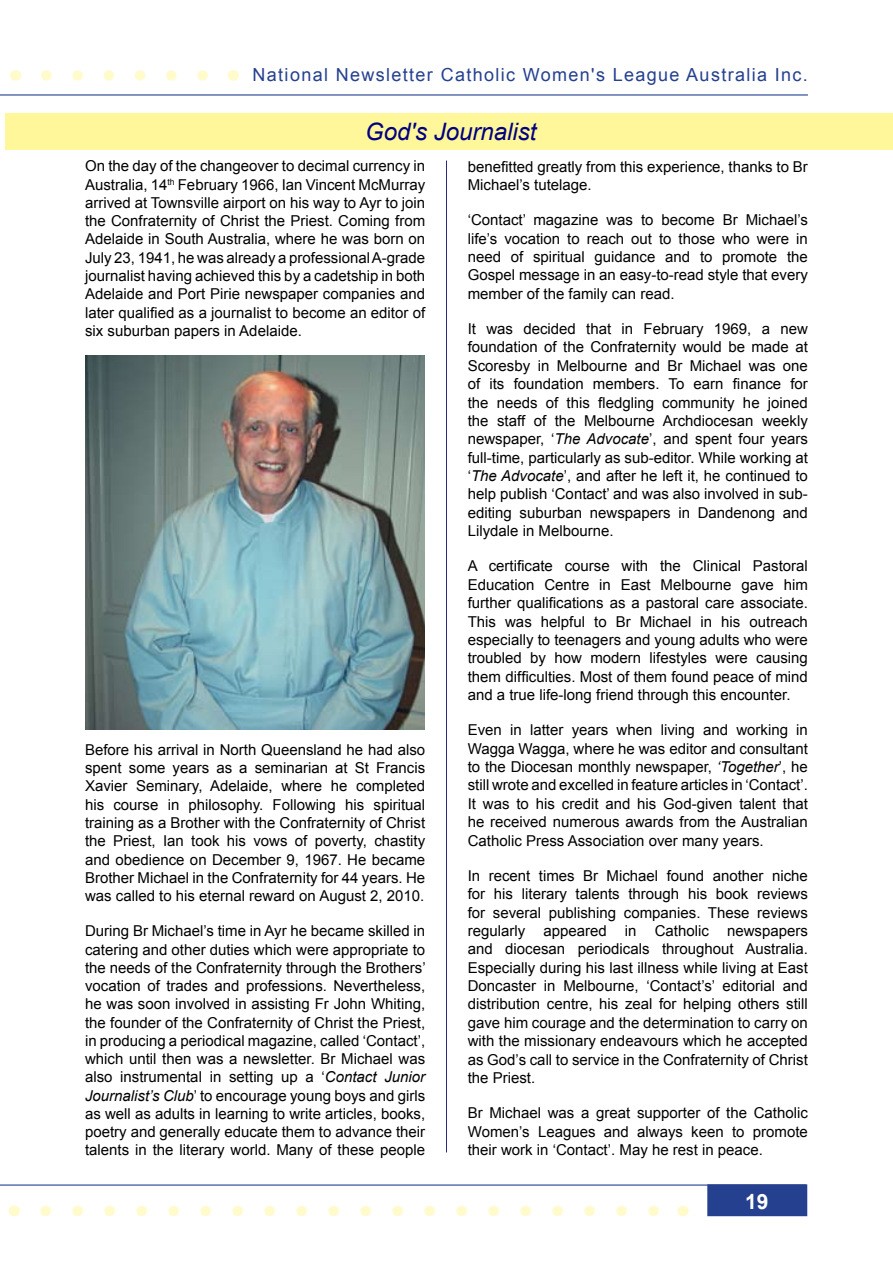
<style>
.page{position:relative;width:893px;height:1263px;background:#fff}
.page>*{position:absolute;margin:0;border:0;box-sizing:border-box;transform-origin:0 0}
.t1{font:italic 24px "Arial";color:#000080}
.t2{font:700 21px "Arial";color:#fff}
.t3{font:18px "Arial";letter-spacing:.075em;color:#25408f}
.t4{font:15px/18.3px "Arial";color:#000;text-align:justify}
.s1{font-style:italic}
</style>
<div class="page">
<div style="left:707px;top:1184px;width:100px;height:32px;background:#25408f"></div>
<svg style="left:46px;top:70px;width:162px;height:11px"></svg>
<hr style="left:0;top:94px;width:808px;height:2px;background:#25408f">
<svg style="left:46px;top:1206px;width:613px;height:10px"></svg>
<hr style="left:0;top:1184px;width:806px;height:1px;background:#25408f">
<div style="left:5px;top:113px;width:888px;height:37px;background:#fff799"></div>
<img style="left:85px;top:356px;width:340px;height:373px">
<hr style="left:446px;top:161px;width:1px;height:991px;background:#292983">
<p class="t3" style="left:253px;top:63px;width:557px">National Newsletter Catholic Women's League Australia Inc.</p>
<h1 class="t1" style="left:365px;top:116px;width:173px">God's Journalist</h1>
<p class="t4" style="left:85px;top:157px;width:342px">On the day of the changeover to decimal currency in Australia, 14<sup>th</sup> February 1966, Ian Vincent McMurray arrived at Townsville airport on his way to Ayr to join the Confraternity of Christ the Priest. Coming from Adelaide in South Australia, where he was born on July 23, 1941, he was already a professional A-grade journalist having achieved this by a cadetship in both Adelaide and Port Pirie newspaper companies and later qualified as a journalist to become an editor of six suburban papers in Adelaide.</p>
<p class="t4" style="left:468px;top:157px;width:342px">benefitted greatly from this experience, thanks to Br<br>Michael’s tutelage.</p>
<p class="t4" style="left:468px;top:211px;width:342px">‘Contact’ magazine was to become Br Michael’s life’s vocation to reach out to those who were in need of spiritual guidance and to promote the Gospel message in an easy-to-read style that every member of the family can read.</p>
<p class="t4" style="left:468px;top:320px;width:342px">It was decided that in February 1969, a new foundation of the Confraternity would be made at Scoresby in Melbourne and Br Michael was one of its foundation members. To earn finance for the needs of this fledgling community he joined the staff of the Melbourne Archdiocesan weekly newspaper, ‘<span class="s1">The Advocate</span>’, and spent four years full-time, particularly as sub-editor. While working at ‘<span class="s1">The Advocate</span>’, and after he left it, he continued to help publish ‘Contact’ and was also involved in sub&shy;editing suburban newspapers in Dandenong and Lilydale in Melbourne.</p>
<p class="t4" style="left:468px;top:557px;width:342px">A certificate course with the Clinical Pastoral Education Centre in East Melbourne gave him further qualifications as a pastoral care associate.<br>This was helpful to Br Michael in his outreach especially to teenagers and young adults who were troubled by how modern lifestyles were causing them difficulties. Most of them found peace of mind and a true life-long friend through this encounter.</p>
<p class="t4" style="left:468px;top:721px;width:342px">Even in latter years when living and working in Wagga Wagga, where he was editor and consultant to the Diocesan monthly newspaper, <span class="s1">‘Together</span>’, he still wrote and excelled in feature articles in ‘Contact’.<br>It was to his credit and his God-given talent that he received numerous awards from the Australian Catholic Press Association over many years.</p>
<p class="t4" style="left:468px;top:867px;width:342px">In recent times Br Michael found another niche for his literary talents through his book reviews for several publishing companies. These reviews regularly appeared in Catholic newspapers and diocesan periodicals throughout Australia.<br>Especially during his last illness while living at East Doncaster in Melbourne, ‘Contact’s’ editorial and distribution centre, his zeal for helping others still gave him courage and the determination to carry on with the missionary endeavours which he accepted as God’s call to service in the Confraternity of Christ the Priest.</p>
<p class="t4" style="left:468px;top:1104px;width:342px">Br Michael was a great supporter of the Catholic Women’s Leagues and always keen to promote their work in ‘Contact’. May he rest in peace.</p>
<p class="t4" style="left:85px;top:741px;width:342px">Before his arrival in North Queensland he had also spent some years as a seminarian at St Francis Xavier Seminary, Adelaide, where he completed his course in philosophy. Following his spiritual training as a Brother with the Confraternity of Christ the Priest, Ian took his vows of poverty, chastity and obedience on December 9, 1967. He became Brother Michael in the Confraternity for 44 years. He was called to his eternal reward on August 2, 2010.</p>
<p class="t4" style="left:85px;top:922px;width:342px">During Br Michael’s time in Ayr he became skilled in catering and other duties which were appropriate to the needs of the Confraternity through the Brothers’ vocation of trades and professions. Nevertheless, he was soon involved in assisting Fr John Whiting, the founder of the Confraternity of Christ the Priest, in producing a periodical magazine, called ‘Contact’, which until then was a newsletter. Br Michael was also instrumental in setting up a ‘<span class="s1">Contact Junior Journalist’s Club</span>’ to encourage young boys and girls as well as adults in learning to write articles, books, poetry and generally educate them to advance their talents in the literary world. Many of these people</p>
<h2 class="t2" style="left:745px;top:1187px;width:25px">19</h2>
</div>
